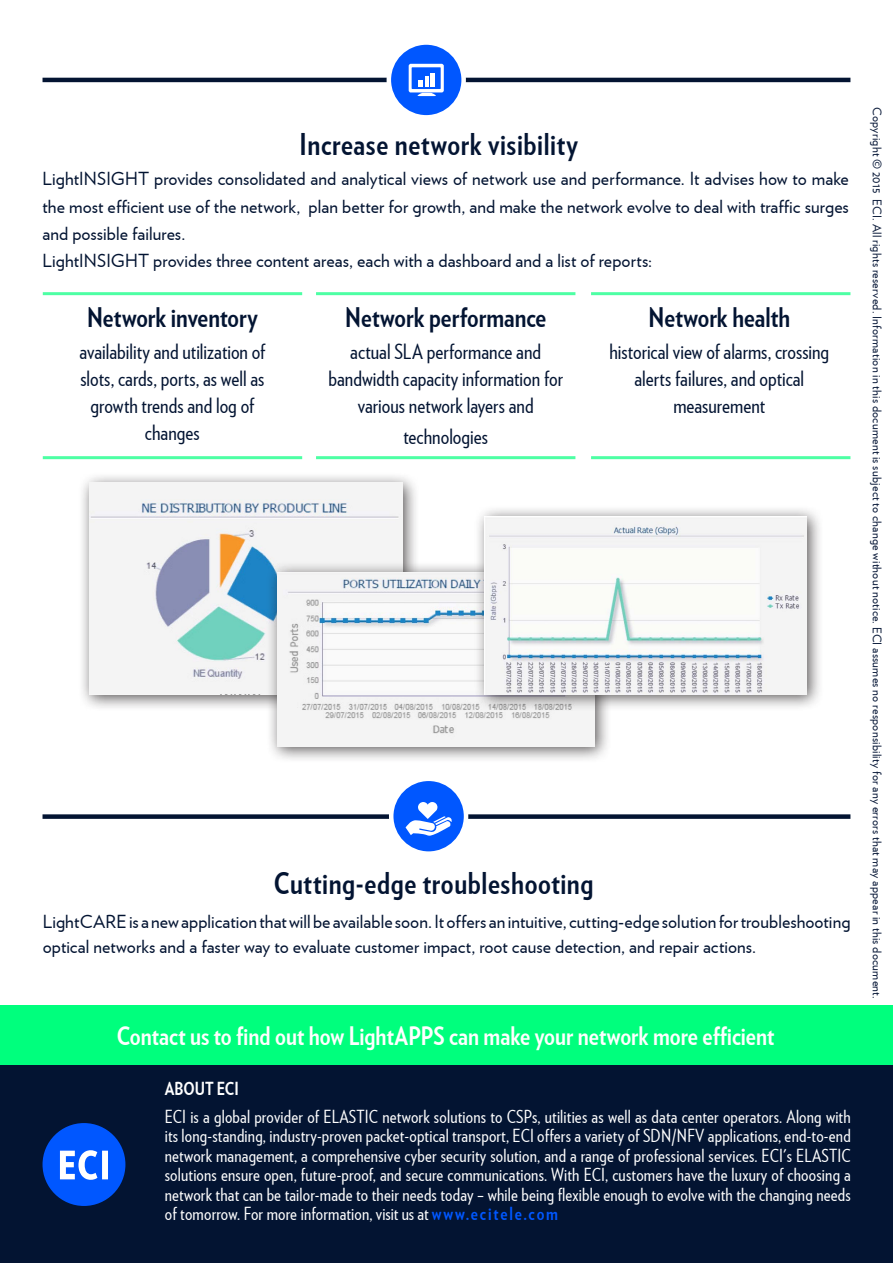
<style>
.page{position:relative;width:893px;height:1263px;background:#fff}
.page>*{position:absolute;margin:0;border:0;box-sizing:border-box;transform-origin:0 0}
.t1{font:700 30px "Verlag Condensed";letter-spacing:.02em;color:#031432}
.t2{font:700 27px "Verlag Condensed";color:#031432}
.t3{font:700 25.5px "Verlag Condensed";color:#fff}
.t4{font:21px/27px "Verlag Condensed";color:#031432;text-align:center}
.t5{font:18px/19.5px "Verlag Condensed";letter-spacing:.01em;color:#fff;text-align:justify}
.t6{font:18px/27px "Verlag";letter-spacing:.005em;color:#031432}
.t7{font:700 18px "Verlag Condensed";color:#fff}
.t8{font:12px "Verlag";letter-spacing:.02em;color:#0c1c3b}
.s1{font-weight:700;color:#0057ff}
</style>
<div class="page">
<div style="left:0;top:1005px;width:893px;height:61px;background:#00ff7d"></div>
<div style="left:0;top:1066px;width:893px;height:197px;background:#031432"></div>
<div style="left:43px;top:1123px;width:82px;height:83px;background:#0057ff;border-radius:50%"></div>
<svg style="left:60px;top:1150px;width:48px;height:30px"></svg>
<div style="left:78px;top:472px;width:341px;height:239px;background:#231f20;opacity:.75"></div>
<img style="left:89px;top:483px;width:313px;height:211px">
<div style="left:266px;top:561px;width:345px;height:202px;background:#231f20;opacity:.75"></div>
<img style="left:278px;top:572px;width:316px;height:174px">
<div style="left:473px;top:505px;width:351px;height:206px;background:#231f20;opacity:.75"></div>
<img style="left:485px;top:516px;width:322px;height:178px">
<hr style="left:43px;top:292px;width:259px;height:3px;background:#4dffa4">
<hr style="left:316px;top:292px;width:259px;height:3px;background:#4dffa4">
<hr style="left:591px;top:292px;width:259px;height:3px;background:#4dffa4">
<hr style="left:43px;top:456px;width:259px;height:3px;background:#4dffa4">
<hr style="left:316px;top:456px;width:259px;height:3px;background:#4dffa4">
<hr style="left:591px;top:456px;width:259px;height:3px;background:#4dffa4">
<hr style="left:43px;top:78px;width:807px;height:4px;background:#031432">
<svg style="left:389px;top:43px;width:75px;height:74px;fill:#0057ff"></svg>
<div style="left:387px;top:40px;width:79px;height:80px;border:4px solid #fff;border-radius:50%"></div>
<svg style="left:409px;top:64px;width:35px;height:32px"></svg>
<hr style="left:425px;top:76px;width:4px;height:11px;background:#fff">
<hr style="left:431px;top:73px;width:4px;height:14px;background:#fff">
<div style="left:43px;top:814px;width:807px;height:5px;background:#031432"></div>
<svg style="left:391px;top:779px;width:75px;height:75px;fill:#0057ff"></svg>
<div style="left:389px;top:776px;width:79px;height:80px;border:4px solid #fff;border-radius:50%"></div>
<svg style="left:406px;top:802px;width:46px;height:34px"></svg>
<p class="t1" style="left:300px;top:126px;width:280px">Increase network visibility</p>
<p class="t6" style="left:43px;top:165px;width:808px;text-align:right">LightINSIGHT provides consolidated and analytical views of network use and performance It. advises how to make plan better for growth, and make the network evolve to deal with traffic surges</p>
<p class="t6" style="left:43px;top:192px;width:259px">the most efficient use of the network, and possible failures.</p>
<p class="t6" style="left:43px;top:246px;width:611px">LightINSIGHT provides three content areas, each with a dashboard and a list of reports:</p>
<p class="t2" style="left:87px;top:301px;width:172px">Network inventory</p>
<p class="t4" style="left:79px;top:338px;width:187px">availability and utilization of slots, cards, ports as, well as growth trends and log of changes</p>
<p class="t2" style="left:345px;top:301px;width:203px">Network performance</p>
<p class="t4" style="left:328px;top:338px;width:236px">actual SLA performance and bandwidth capacity information for various network layers and</p>
<p class="t4" style="left:403px;top:423px;width:86px">technologies</p>
<p class="t2" style="left:648px;top:301px;width:143px">Network health</p>
<p class="t4" style="left:609px;top:338px;width:221px">historical view of alarms, crossing alerts failures, and optical measurement</p>
<p class="t1" style="left:274px;top:865px;width:321px">Cutting-edge troubleshooting</p>
<p class="t6" style="left:43px;top:908px;width:809px;line-height:25.5px">LightCARE ais newapplicationthatwillbeavailablesoon It. offersanintuitive,cutting-edgesolutionfortroubleshooting optical networks and a faster way to evaluate customer impact, root cause detection, and repair actions.</p>
<p class="t3" style="left:117px;top:1020px;width:659px">Contact us to find out how LightAPPS can make your network more efficient</p>
<p class="t7" style="left:165px;top:1078px;width:76px">ABOUT ECI</p>
<p class="t5" style="left:165px;top:1107px;width:688px">ECI ais global provider of ELASTIC network solutions to CSPs, utilities as well as data center operators. Along with its long-standing, industry-proven packet-optical transport, ECI offers a variety of SDN/NFV applications, end t o- -end network management a, comprehensive cyber security solution, and a range of professional services. ECI s' ELASTIC solutions ensure open, future-proof, and secure communications. With ECI, customers have the luxury of choosing a network that can be tailor-made to their needs today – while being flexible enough to evolve with the changing needs of tomorrow. For more information, visit us at <span class="s1">www.ecitele.com</span></p>
<p class="t8" style="left:884px;top:107px;width:893px;rotate:90deg">Copyright © 2015 ECI. All rights reserved. Information in this document is subject to change without notice. ECI assumes no responsibility for any errors that may appear in this document.</p>
</div>
